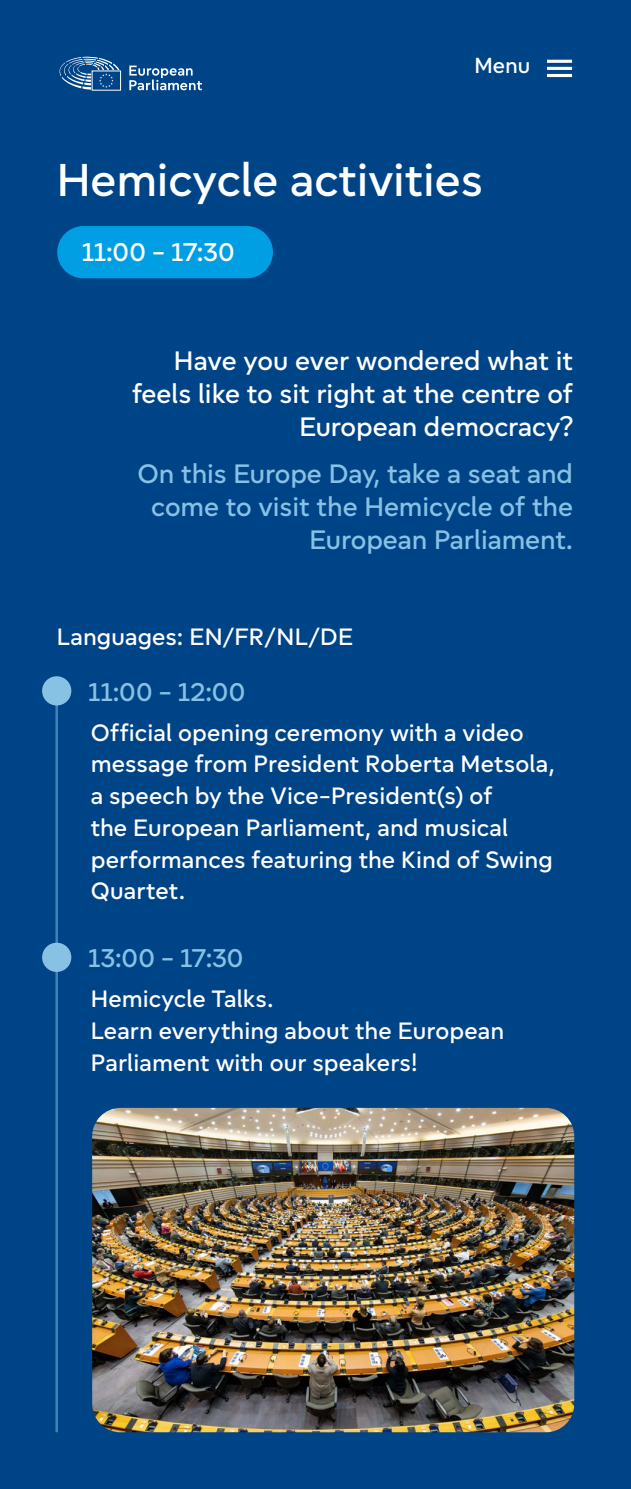
<style>
.page{position:relative;width:631px;height:1489px;background:#fff}
.page>*{position:absolute;margin:0;border:0;box-sizing:border-box;transform-origin:0 0}
.t1{font:500 47.5px "Europea";color:#fff}
.t2{font:500 27.5px/33px "Europea";color:#87c2e4;text-align:right}
.t3{font:500 27.5px/33px "Europea";color:#fff;text-align:right}
.t4{font:500 24.5px/31.8px "Europea";letter-spacing:.005em;color:#fff}
.t5{font:500 22.5px "Europea";color:#fff}
</style>
<div class="page">
<div style="left:0;top:0;width:631px;height:1488px;background:#048"></div>
<hr style="left:547px;top:60px;width:25px;height:3px;background:#fff">
<hr style="left:547px;top:67px;width:25px;height:3px;background:#fff">
<hr style="left:547px;top:74px;width:25px;height:3px;background:#fff">
<div style="left:92px;top:71px;width:29px;height:19px;border:1px solid #fff"></div>
<svg style="left:59px;top:56px;width:60px;height:34px"></svg>
<svg style="left:129px;top:66px;width:73px;height:24px"></svg>
<div style="left:57px;top:226px;width:216px;height:52px;background:#009fe3;border-radius:26px"></div>
<hr style="left:55px;top:691px;width:3px;height:740px;background:#87c2e4">
<div style="left:42px;top:676px;width:29px;height:29px;background:#87c2e4;border-radius:50%"></div>
<div style="left:42px;top:942px;width:29px;height:29px;background:#87c2e4;border-radius:50%"></div>
<img style="left:92px;top:1107px;width:482px;height:324px">
<p class="t5" style="left:474px;top:49px;width:57px">Menu</p>
<h1 class="t1" style="left:57px;top:146px;width:428px">Hemicycle activities</h1>
<p class="t3" style="left:82px;top:233px;width:154px">11:00 - 17:30</p>
<p class="t3" style="left:132px;top:341px;width:442px">Have you ever wondered what it feels like to sit right at the centre of<br>European democracy?</p>
<p class="t2" style="left:137px;top:455px;width:437px">On this Europe Day, take a seat and come to visit the Hemicycle of the<br>European Parliament.</p>
<p class="t4" style="left:57px;top:619px;width:298px">Languages: EN/FR/NL/DE</p>
<p class="t2" style="left:89px;top:672px;width:158px">11:00 - 12:00</p>
<p class="t4" style="left:91px;top:714px;width:465px">Official opening ceremony with a video message from President Roberta Metsola, a speech by the Vice-President(s) of<br>the European Parliament, and musical performances featuring the Kind of Swing Quartet.</p>
<p class="t2" style="left:89px;top:939px;width:156px">13:00 - 17:30</p>
<p class="t4" style="left:91px;top:981px;width:415px">Hemicycle Talks.<br>Learn everything about the European<br>Parliament with our speakers!</p>
</div>
